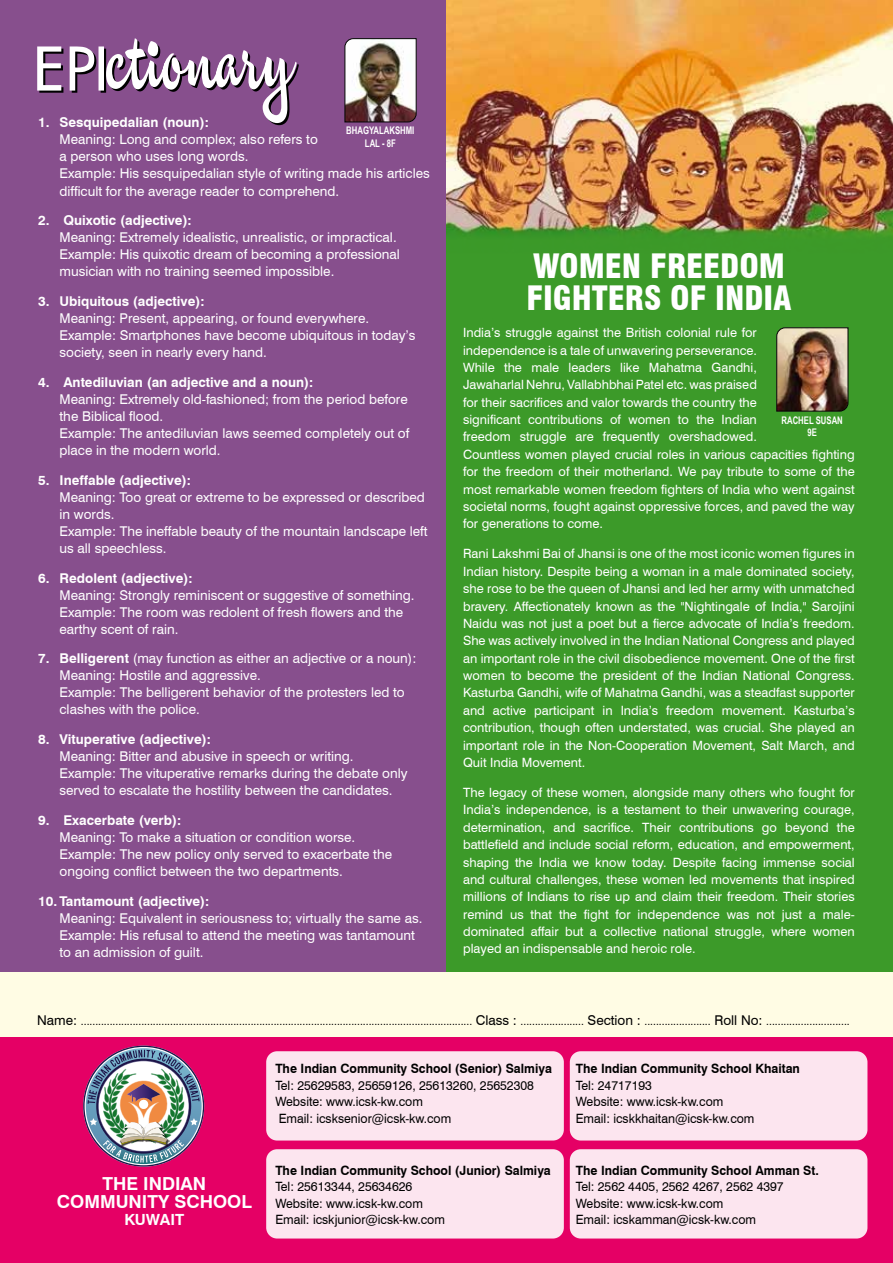
<style>
.page{position:relative;width:893px;height:1263px;background:#fff}
.page>*{position:absolute;margin:0;border:0;box-sizing:border-box;transform-origin:0 0}
.t1{font:900 condensed 32.85px/31.5px "Swiss 721 BT";color:#fff}
.t2{font:700 18px/17.2px "Swiss 721 BT";color:#fff;text-align:center}
.t3{font:700 15.45px "Swiss 721 BT";color:#fff}
.t4{font:13.5px/17px "Swiss 721 BT";color:#fff}
.t5{font:700 13.5px "Swiss 721 BT";color:#fff}
.t6{font:12.9px/16.5px "Swiss 721 BT";color:#000;scale:.96 1}
.t7{font:700 12.9px "Swiss 721 BT";color:#000;scale:.96 1}
.t8{font:12.75px/17.4px "Swiss 721 BT";color:#fff;text-align:justify}
.t9{font:10.5px "Swiss 721 BT";color:#000}
.t10{font:700 10.5px/12.6px "Arial Narrow";color:#fff;text-align:center;scale:.9 1}
.s1{font-weight:700}
.s2{font-size:13.5px}
</style>
<div class="page">
<div style="left:445px;top:0;width:448px;height:972px;background:#3c9a29"></div>
<img style="left:445px;top:0;width:448px;height:253px">
<div style="left:0;top:0;width:445px;height:972px;background:#874f8d"></div>
<div style="left:0;top:1033px;width:893px;height:230px;background:#e50065"></div>
<div style="left:266px;top:1051px;width:298px;height:89px;background:#fce5ef;border-radius:11px"></div>
<div style="left:570px;top:1051px;width:297px;height:89px;background:#fce5ef;border-radius:11px"></div>
<div style="left:266px;top:1149px;width:298px;height:89px;background:#fce5ef;border-radius:11px"></div>
<div style="left:570px;top:1149px;width:297px;height:89px;background:#fce5ef;border-radius:11px"></div>
<svg style="left:37px;top:38px;width:262px;height:87px"></svg>
<img style="left:344px;top:38px;width:73px;height:85px">
<img style="left:83px;top:1045px;width:121px;height:121px">
<div style="left:0;top:972px;width:893px;height:65px;background:#fffce4"></div>
<img style="left:776px;top:327px;width:73px;height:85px">
<p class="t5" style="left:38px;top:113px;width:172px">1. Sesquipedalian (noun):</p>
<p class="t4" style="left:60px;top:131px;width:372px">Meaning: Long and complex; also refers to<br>a person who uses long words.<br>Example: His sesquipedalian style of writing made his articles difficult for the average reader to comprehend.</p>
<p class="t5" style="left:38px;top:211px;width:155px">2. Quixotic (adjective):</p>
<p class="t4" style="left:60px;top:228px;width:342px">Meaning: Extremely idealistic, unrealistic, or impractical.<br>Example: His quixotic dream of becoming a professional musician with no training seemed impossible.</p>
<p class="t5" style="left:38px;top:292px;width:168px">3. Ubiquitous (adjective):</p>
<p class="t4" style="left:60px;top:309px;width:358px">Meaning: Present, appearing, or found everywhere.<br>Example: Smartphones have become ubiquitous in today’s society, seen in nearly every hand.</p>
<p class="t5" style="left:38px;top:373px;width:276px">4. Antediluvian (an adjective and a noun):</p>
<p class="t4" style="left:60px;top:390px;width:351px">Meaning: Extremely old-fashioned; from the period before the Biblical flood.<br>Example: The antediluvian laws seemed completely out of place in the modern world.</p>
<p class="t5" style="left:38px;top:470px;width:154px">5. Ineffable (adjective):</p>
<p class="t4" style="left:60px;top:488px;width:370px">Meaning: Too great or extreme to be expressed or described in words.<br>Example: The ineffable beauty of the mountain landscape left us all speechless.</p>
<p class="t5" style="left:38px;top:568px;width:156px">6. Redolent (adjective):</p>
<p class="t4" style="left:60px;top:586px;width:357px">Meaning: Strongly reminiscent or suggestive of something.<br>Example: The room was redolent of fresh flowers and the earthy scent of rain.</p>
<p class="t4" style="left:60px;top:649px;width:358px;text-indent:-21px"><span class="s1">7. Belligerent</span> (may function as either an adjective or a noun):<br>Meaning: Hostile and aggressive.<br>Example: The belligerent behavior of the protesters led to clashes with the police.</p>
<p class="t5" style="left:38px;top:730px;width:174px">8. Vituperative (adjective):</p>
<p class="t4" style="left:60px;top:747px;width:350px">Meaning: Bitter and abusive in speech or writing.<br>Example: The vituperative remarks during the debate only served to escalate the hostility between the candidates.</p>
<p class="t5" style="left:38px;top:811px;width:144px">9. Exacerbate (verb):</p>
<p class="t4" style="left:60px;top:828px;width:334px">Meaning: To make a situation or condition worse.<br>Example: The new policy only served to exacerbate the ongoing conflict between the two departments.</p>
<p class="t5" style="left:38px;top:891px;width:173px">10. Tantamount (adjective):</p>
<p class="t4" style="left:60px;top:909px;width:364px">Meaning: Equivalent in seriousness to; virtually the same as.<br>Example: His refusal to attend the meeting was tantamount to an admission of guilt.</p>
<p class="t10" style="left:346px;top:124px;width:77px">BHAGYALAKSHMI<br>LAL - 8F</p>
<h1 class="t1" style="left:526px;top:250px;width:267px">WOMEN FREEDOM<br>FIGHTERS OF INDIA</h1>
<p class="t8" style="left:463px;top:323px;width:393px;text-align:left">India’s struggle against the British colonial rule for<br>independence is a tale of unwavering perseverance.<br>While the male leaders like Mahatma Gandhi,<br>Jawaharlal Nehru, Vallabhbhai Patel etc. was praised<br>for their sacrifices and valor towards the country the<br>significant contributions of women to the Indian<br>freedom struggle are frequently overshadowed.<br>Countless women played crucial roles in various capacities fighting for the freedom of their motherland. We pay tribute to some of the most remarkable women freedom fighters of India who went against societal norms, fought against oppressive forces, and paved the way for generations to come.</p>
<p class="t8" style="left:463px;top:545px;width:393px">Rani Lakshmi Bai of Jhansi is one of the most iconic women figures in Indian history. Despite being a woman in a male dominated society, she rose to be the queen of Jhansi and led her army with unmatched bravery. Affectionately known as the "Nightingale of India," Sarojini Naidu was not just a poet but a fierce advocate of India’s freedom.<br>She was actively involved in the Indian National Congress and played an important role in the civil disobedience movement. One of the first women to become the president of the Indian National Congress.<br>Kasturba Gandhi, wife of Mahatma Gandhi, was a steadfast supporter and active participant in India’s freedom movement. Kasturba’s contribution, though often understated, was crucial. She played an important role in the Non-Cooperation Movement, Salt March, and Quit India Movement.</p>
<p class="t8" style="left:463px;top:783px;width:393px">The legacy of these women, alongside many others who fought for India’s independence, is a testament to their unwavering courage, determination, and sacrifice. Their contributions go beyond the battlefield and include social reform, education, and empowerment, shaping the India we know today. Despite facing immense social and cultural challenges, these women led movements that inspired millions of Indians to rise up and claim their freedom. Their stories remind us that the fight for independence was not just a male&shy;dominated affair but a collective national struggle, where women played an indispensable and heroic role.</p>
<p class="t10" style="left:781px;top:413px;width:70px">RACHEL SUSAN<br>9E</p>
<p class="t9" style="left:37px;top:1014px;width:814px"><span class="s2">Name:</span> ........................................................................................................................................ <span class="s2">Class :</span> ...................... <span class="s2">Section :</span> ....................... <span class="s2">Roll No:</span> .............................</p>
<h2 class="t2" style="left:57px;top:1175px;width:196px">THE INDIAN<br>COMMUNITY SCHOOL</h2>
<p class="t3" style="left:124px;top:1209px;width:61px">KUWAIT</p>
<p class="t7" style="left:275px;top:1060px;width:290px">The Indian Community School (Senior) Salmiya</p>
<p class="t6" style="left:275px;top:1076px;width:271px">Tel: 25629583, 25659126, 25613260, 25652308<br>Website: www.icsk-kw.com<br>Email: icsksenior@icsk-kw.com</p>
<p class="t7" style="left:275px;top:1161px;width:288px">The Indian Community School (Junior) Salmiya</p>
<p class="t6" style="left:275px;top:1178px;width:178px">Tel: 25613344, 25634626<br>Website: www.icsk-kw.com<br>Email: icskjunior@icsk-kw.com</p>
<p class="t7" style="left:576px;top:1060px;width:235px">The Indian Community School Khaitan</p>
<p class="t6" style="left:576px;top:1076px;width:188px">Tel: 24717193<br>Website: www.icsk-kw.com<br>Email: icskkhaitan@icsk-kw.com</p>
<p class="t7" style="left:576px;top:1161px;width:255px">The Indian Community School Amman St.</p>
<p class="t6" style="left:576px;top:1178px;width:218px">Tel: 2562 4405, 2562 4267, 2562 4397<br>Website: www.icsk-kw.com<br>Email: icskamman@icsk-kw.com</p>
</div>
